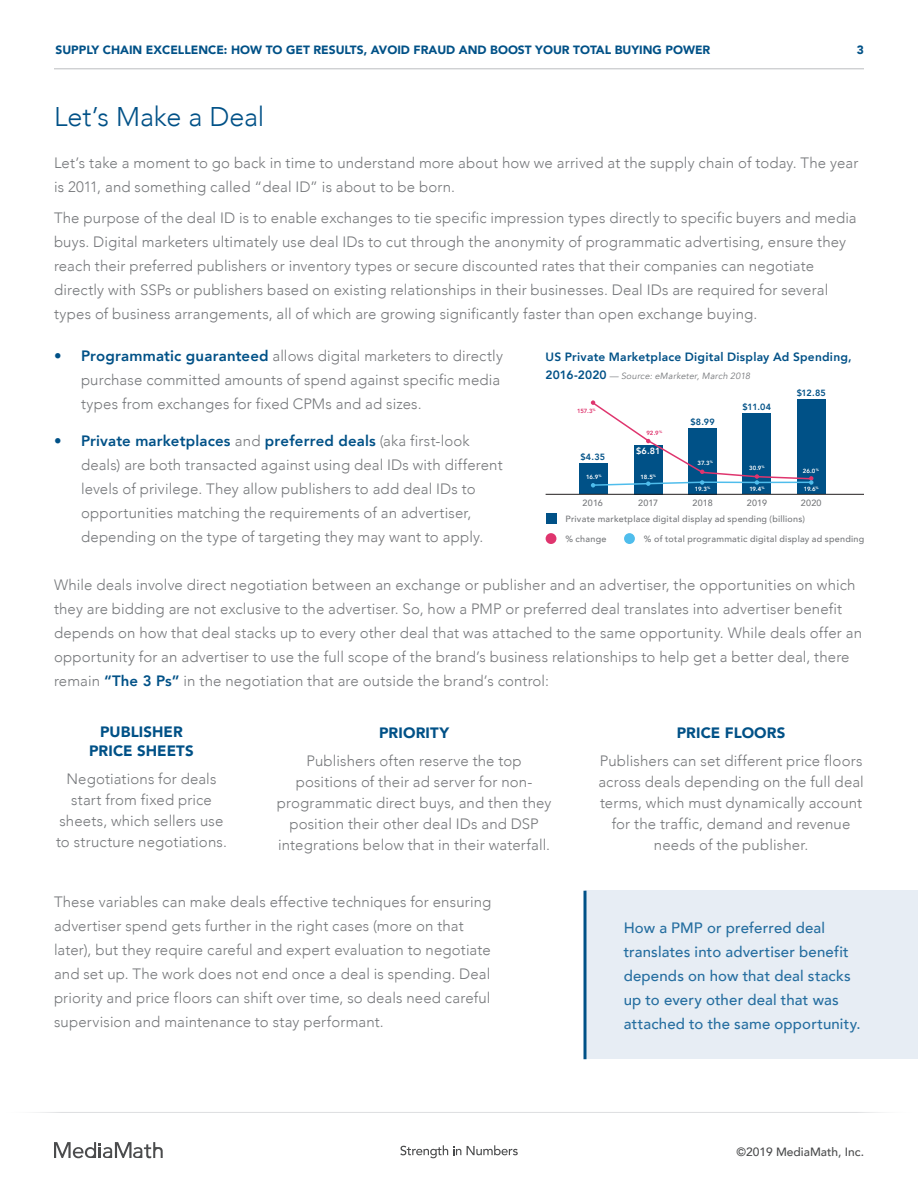
<style>
.page{position:relative;width:918px;height:1188px;background:#fff}
.page>*{position:absolute;margin:0;border:0;box-sizing:border-box;transform-origin:0 0}
.t1{font:300 27px "Avenir";letter-spacing:-.005em;color:#005187}
.t2{font:300 15px/24px "Avenir";letter-spacing:.01em;color:#76787b}
.t3{font:500 15px/24px "Avenir";letter-spacing:.01em;color:#256ea0}
.t4{font:900 15px/19.5px "Avenir";letter-spacing:.005em;color:#005187;text-align:center}
.t5{font:900 12px "Avenir";color:#005187}
.t6{font:800 12px "Avenir";letter-spacing:.02em;color:#005187}
.t7{font:500 12px "Avenir";color:#4b4c4d}
.t8{font:500 9px/19.8px "Avenir";letter-spacing:.03em;color:#76787b}
.t9{font:italic 9px "Avenir";letter-spacing:.02em;color:#76787b}
.t10{font:800 9px "Avenir";letter-spacing:.015em;color:#005187}
.t11{font:800 9px "Avenir";color:#fff}
.t12{font:800 6px "Avenir";letter-spacing:-.035em;color:#fff}
.t13{font:800 6px "Avenir";color:#df356e}
.s1{font-weight:800;color:#005187}
.s2{font-weight:800;font-style:normal;font-size:12px;color:#005187}
</style>
<div class="page">
<hr style="left:0;top:1112px;width:918px;height:1px;background:#dcdddf">
<svg style="left:54px;top:1142px;width:109px;height:16px"></svg>
<svg style="left:467px;top:1145px;width:51px;height:10px"></svg>
<svg style="left:400px;top:1145px;width:61px;height:13px"></svg>
<hr style="left:54px;top:69px;width:810px;height:1px;background:#bcbdc0">
<div style="left:585px;top:891px;width:333px;height:168px;background:#e7edf4"></div>
<hr style="left:584px;top:891px;width:2px;height:168px;background:#005187">
<div style="left:546px;top:513px;width:10px;height:11px;background:#005187"></div>
<div style="left:546px;top:533px;width:10px;height:11px;background:#df356e;border-radius:50%"></div>
<div style="left:624px;top:533px;width:11px;height:11px;background:#4fbdec;border-radius:50%"></div>
<div style="left:634px;top:445px;width:29px;height:49px;background:#005187"></div>
<div style="left:580px;top:463px;width:28px;height:31px;background:#005187"></div>
<div style="left:688px;top:428px;width:29px;height:66px;background:#005187"></div>
<div style="left:743px;top:414px;width:28px;height:80px;background:#005187"></div>
<div style="left:797px;top:399px;width:29px;height:95px;background:#005187"></div>
<svg style="left:591px;top:400px;width:223px;height:88px"></svg>
<hr style="left:546px;top:494px;width:318px;height:1px;background:#231f20">
<p class="t5" style="left:56px;top:40px;width:656px">SUPPLY CHAIN EXCELLENCE: HOW TO GET RESULTS, AVOID FRAUD AND BOOST YOUR TOTAL BUYING POWER</p>
<p class="t5" style="left:857px;top:40px;width:9px">3</p>
<h1 class="t1" style="left:54px;top:100px;width:212px">Let’s Make a Deal</h1>
<p class="t2" style="left:54px;top:151px;width:806px">Let’s take a moment to go back in time to understand more about how we arrived at the supply chain of today. The year is 2011, and something called “deal ID” is about to be born.</p>
<p class="t2" style="left:54px;top:206px;width:804px">The purpose of the deal ID is to enable exchanges to tie specific impression types directly to specific buyers and media buys. Digital marketers ultimately use deal IDs to cut through the anonymity of programmatic advertising, ensure they reach their preferred publishers or inventory types or secure discounted rates that their companies can negotiate directly with SSPs or publishers based on existing relationships in their businesses. Deal IDs are required for several types of business arrangements, all of which are growing significantly faster than open exchange buying.</p>
<p class="t2" style="left:81px;top:343px;width:424px;text-indent:-27px"><span class="s1">• Programmatic guaranteed</span> allows digital marketers to directly purchase committed amounts of spend against specific media types from exchanges for fixed CPMs and ad sizes.</p>
<p class="t2" style="left:81px;top:429px;width:423px;text-indent:-27px"><span class="s1">• Private marketplaces</span> and <span class="s1">preferred deals</span> (aka first-look deals) are both transacted against using deal IDs with different levels of privilege. They allow publishers to add deal IDs to opportunities matching the requirements of an advertiser, depending on the type of targeting they may want to apply.</p>
<p class="t6" style="left:546px;top:348px;width:308px">US Private Marketplace Digital Display Ad Spending,</p>
<p class="t9" style="left:546px;top:371px;width:206px"><span class="s2">2016-2020</span> — Source: eMarketer, March 2018</p>
<p class="t10" style="left:797px;top:386px;width:31px">$12.85</p>
<p class="t13" style="left:577px;top:406px;width:20px">157.3<sup>%</sup></p>
<p class="t10" style="left:743px;top:400px;width:30px">$11.04</p>
<p class="t10" style="left:690px;top:415px;width:26px">$8.99</p>
<p class="t13" style="left:646px;top:429px;width:17px">92.9<sup>%</sup></p>
<p class="t10" style="left:580px;top:450px;width:26px">$4.35</p>
<p class="t12" style="left:586px;top:472px;width:17px">16.9<sup>%</sup></p>
<p class="t11" style="left:636px;top:444px;width:26px">$6.81</p>
<p class="t12" style="left:640px;top:472px;width:17px">18.5<sup>%</sup></p>
<p class="t12" style="left:697px;top:458px;width:17px">37.3<sup>%</sup></p>
<p class="t12" style="left:749px;top:464px;width:17px">30.9<sup>%</sup></p>
<p class="t12" style="left:803px;top:466px;width:18px">26.0<sup>%</sup></p>
<p class="t12" style="left:695px;top:484px;width:17px">19.3<sup>%</sup></p>
<p class="t12" style="left:749px;top:484px;width:17px">19.4<sup>%</sup></p>
<p class="t12" style="left:804px;top:484px;width:17px">19.6<sup>%</sup></p>
<p class="t8" style="left:583px;top:493px;width:22px">2016</p>
<p class="t8" style="left:638px;top:493px;width:22px">2017</p>
<p class="t8" style="left:692px;top:493px;width:22px">2018</p>
<p class="t8" style="left:747px;top:493px;width:22px">2019</p>
<p class="t8" style="left:801px;top:493px;width:22px">2020</p>
<p class="t8" style="left:565px;top:509px;width:241px">Private marketplace digital display ad spending (billions) % change</p>
<p class="t8" style="left:644px;top:529px;width:222px">% of total programmatic digital display ad spending</p>
<p class="t2" style="left:54px;top:573px;width:810px">While deals involve direct negotiation between an exchange or publisher and an advertiser, the opportunities on which they are bidding are not exclusive to the advertiser. So, how a PMP or preferred deal translates into advertiser benefit depends on how that deal stacks up to every other deal that was attached to the same opportunity. While deals offer an opportunity for an advertiser to use the full scope of the brand’s business relationships to help get a better deal, there remain <span class="s1">“The 3 Ps”</span> in the negotiation that are outside the brand’s control:</p>
<p class="t4" style="left:89px;top:721px;width:106px">PUBLISHER<br>PRICE SHEETS</p>
<p class="t2" style="left:56px;top:768px;width:172px;line-height:21px;text-align:center">Negotiations for deals start from fixed price sheets, which sellers use to structure negotiations.</p>
<p class="t4" style="left:379px;top:722px;width:71px">PRIORITY</p>
<p class="t2" style="left:277px;top:750px;width:276px;line-height:21px;text-align:center">Publishers often reserve the top positions of their ad server for non&shy;programmatic direct buys, and then they position their other deal IDs and DSP integrations below that in their waterfall.</p>
<p class="t2" style="left:54px;top:890px;width:439px">These variables can make deals effective techniques for ensuring advertiser spend gets further in the right cases (more on that later), but they require careful and expert evaluation to negotiate and set up. The work does not end once a deal is spending. Deal priority and price floors can shift over time, so deals need careful supervision and maintenance to stay performant.</p>
<p class="t4" style="left:677px;top:722px;width:110px">PRICE FLOORS</p>
<p class="t2" style="left:598px;top:750px;width:267px;line-height:21px;text-align:center">Publishers can set different price floors across deals depending on the full deal terms, which must dynamically account for the traffic, demand and revenue needs of the publisher.</p>
<p class="t3" style="left:624px;top:915px;width:239px">How a PMP or preferred deal translates into advertiser benefit depends on how that deal stacks up to every other deal that was attached to the same opportunity.</p>
<p class="t7" style="left:736px;top:1142px;width:129px">©2019 MediaMath, Inc.</p>
</div>
